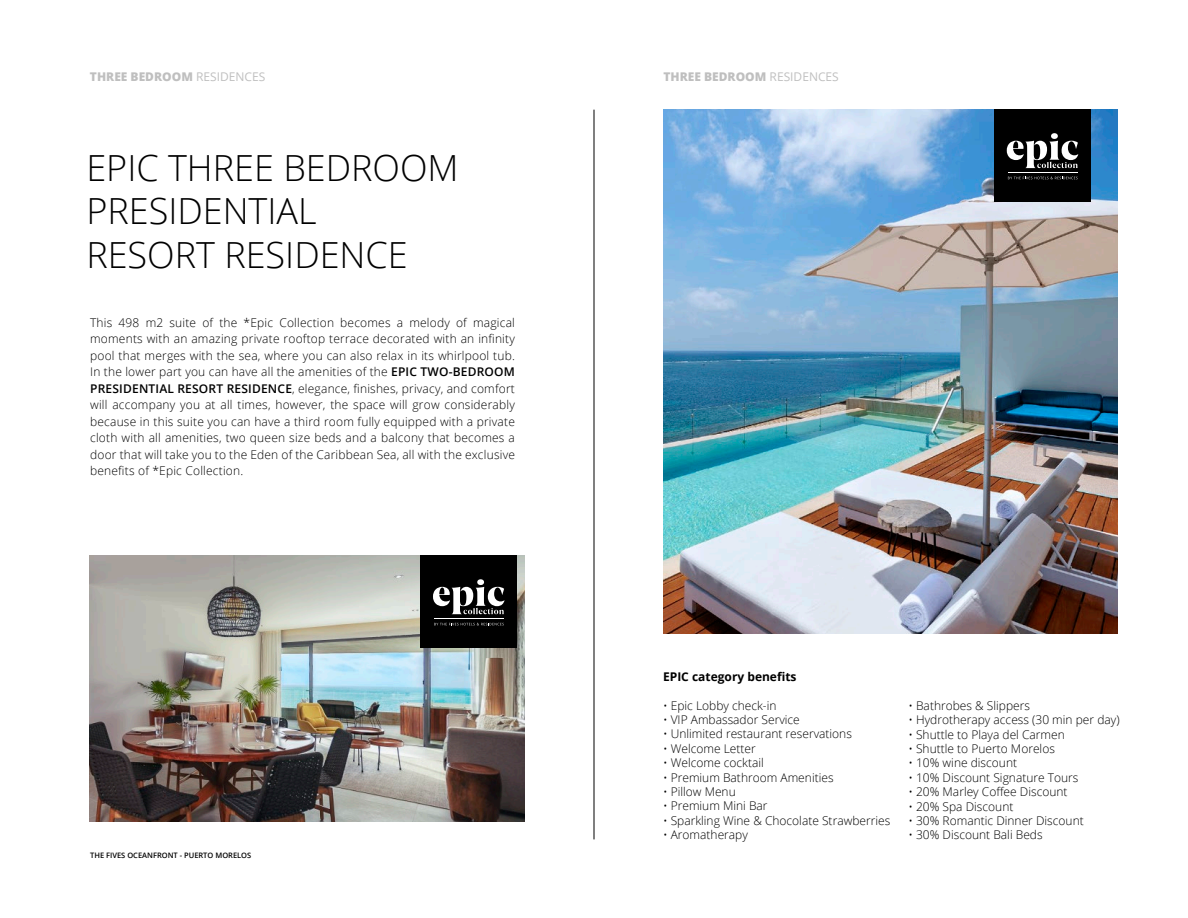
<style>
.page{position:relative;width:1188px;height:918px;background:#fff}
.page>*{position:absolute;margin:0;border:0;box-sizing:border-box;transform-origin:0 0}
.t1{font:300 36px/43.2px "Open Sans";color:#000}
.t2{font:300 12px/16.5px "Open Sans";color:#000;text-align:justify}
.t3{font:800 12px "Open Sans";color:#bfbfbf}
.t4{font:700 12px "Open Sans";color:#000}
.t5{font:600 7.5px "Open Sans";color:#000}
.s1{font-weight:400}
.s2{font-weight:600}
</style>
<div class="page">
<img style="left:663px;top:110px;width:455px;height:523px">
<img style="left:90px;top:556px;width:435px;height:266px">
<div style="left:421px;top:556px;width:96px;height:92px;background:#000"></div>
<svg style="left:433px;top:579px;width:71px;height:35px"></svg>
<svg style="left:434px;top:623px;width:70px;height:2px"></svg>
<hr style="left:434px;top:618px;width:70px;height:1px;background:#fff">
<hr style="left:594px;top:110px;width:1px;height:729px;background:#000">
<div style="left:994px;top:110px;width:97px;height:92px;background:#000"></div>
<svg style="left:1007px;top:133px;width:71px;height:35px"></svg>
<svg style="left:1008px;top:177px;width:70px;height:2px"></svg>
<hr style="left:1008px;top:172px;width:70px;height:1px;background:#fff">
<p class="t3" style="left:90px;top:67px;width:177px">THREE BEDROOM <span class="s1">RESIDENCES</span></p>
<p class="t3" style="left:663px;top:67px;width:177px">THREE BEDROOM <span class="s1">RESIDENCES</span></p>
<h1 class="t1" style="left:86px;top:146px;width:374px">EPIC THREE BEDROOM<br>PRESIDENTIAL<br>RESORT RESIDENCE</h1>
<p class="t2" style="left:90px;top:314px;width:426px">This 498 m2 suite of the *Epic Collection becomes a melody of magical moments with an amazing private rooftop terrace decorated with an infinity pool that merges with the sea, where you can also relax in its whirlpool tub.<br>In the lower part you can have all the amenities of the <span class="s2">EPIC TWO-BEDROOM PRESIDENTIAL RESORT RESIDENCE</span>, elegance, finishes, privacy, and comfort will accompany you at all times, however, the space will grow considerably because in this suite you can have a third room fully equipped with a private cloth with all amenities, two queen size beds and a balcony that becomes a door that will take you to the Eden of the Caribbean Sea, all with the exclusive benefits of *Epic Collection.</p>
<p class="t5" style="left:90px;top:850px;width:163px">THE FIVES OCEANFRONT - PUERTO MORELOS</p>
<p class="t4" style="left:663px;top:668px;width:135px">EPIC category benefits</p>
<p class="t2" style="left:663px;top:697px;width:115px">• Epic Lobby check-in</p>
<p class="t2" style="left:663px;top:711px;width:138px">• VIP Ambassador Service</p>
<p class="t2" style="left:663px;top:725px;width:190px">• Unlimited restaurant reservations</p>
<p class="t2" style="left:663px;top:740px;width:94px">• Welcome Letter</p>
<p class="t2" style="left:663px;top:754px;width:102px">• Welcome cocktail</p>
<p class="t2" style="left:663px;top:769px;width:172px">• Premium Bathroom Amenities</p>
<p class="t2" style="left:663px;top:783px;width:74px">• Pillow Menu</p>
<p class="t2" style="left:663px;top:797px;width:106px">• Premium Mini Bar</p>
<p class="t2" style="left:663px;top:812px;width:229px">• Sparkling Wine &amp; Chocolate Strawberries</p>
<p class="t2" style="left:663px;top:826px;width:86px">• Aromatherapy</p>
<p class="t2" style="left:908px;top:697px;width:123px">• Bathrobes &amp; Slippers</p>
<p class="t2" style="left:908px;top:711px;width:213px">• Hydrotherapy access (30 min per day)</p>
<p class="t2" style="left:908px;top:726px;width:158px">• Shuttle to Playa del Carmen</p>
<p class="t2" style="left:908px;top:740px;width:148px">• Shuttle to Puerto Morelos</p>
<p class="t2" style="left:908px;top:754px;width:110px">• 10% wine discount</p>
<p class="t2" style="left:908px;top:769px;width:172px">• 10% Discount Signature Tours</p>
<p class="t2" style="left:908px;top:783px;width:161px">• 20% Marley Coffee Discount</p>
<p class="t2" style="left:908px;top:798px;width:106px">• 20% Spa Discount</p>
<p class="t2" style="left:908px;top:812px;width:177px">• 30% Romantic Dinner Discount</p>
<p class="t2" style="left:908px;top:826px;width:136px">• 30% Discount Bali Beds</p>
</div>
